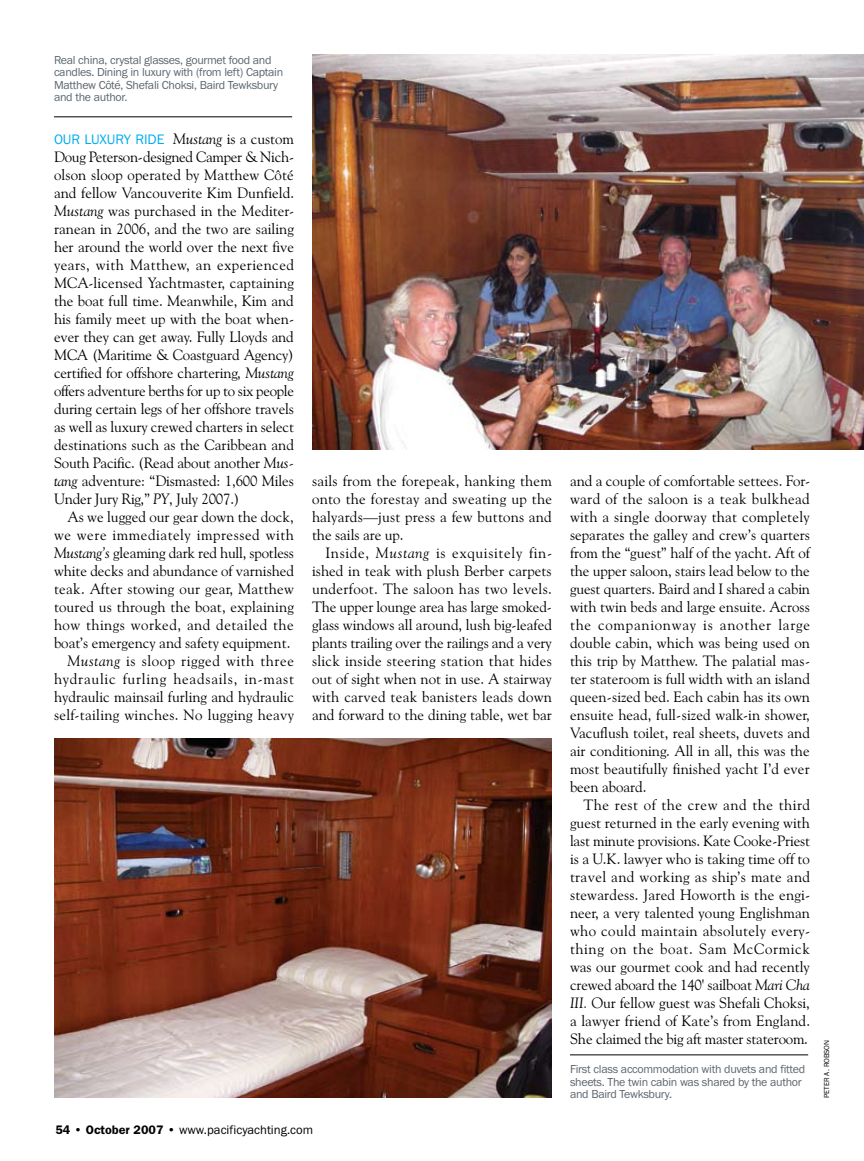
<style>
.page{position:relative;width:864px;height:1161px;background:#fff}
.page>*{position:absolute;margin:0;border:0;box-sizing:border-box;transform-origin:0 0}
.t1{font:15px/18px "Goudy Old Style BT";letter-spacing:.005em;color:#000;text-align:justify}
.t2{font:14.25px "Franklin Got URWT Boo";color:#00adef}
.t3{font:12.75px "Franklin Got URWT Boo";color:#000}
.t4{font:12px/12.3px "Franklin Got URWT Boo";letter-spacing:-.025em;color:#5b666e}
.t5{font:7.5px "Franklin Got URWT Boo";letter-spacing:-.005em;color:#000}
.s1{font-style:italic}
.s2{font-family:"Franklin Got URWT Dem"}
</style>
<div class="page">
<img style="left:312px;top:54px;width:552px;height:396px">
<img style="left:54px;top:738px;width:498px;height:360px">
<hr style="left:54px;top:117px;width:238px;height:1px;background:#000">
<hr style="left:570px;top:1055px;width:238px;height:1px;background:#000">
<p class="t4" style="left:54px;top:54px;width:231px">Real china, crystal glasses, gourmet food and candles. Dining in luxury with (from left) Captain Matthew Côté, Shefali Choksi, Baird Tewksbury and the author.</p>
<p class="t1" style="left:54px;top:130px;width:242px;text-indent:119px"><span class="s1">Mustang</span> is a custom Doug Peterson-designed Camper &amp; Nich&shy;olson sloop operated by Matthew Côté and fellow Vancouverite Kim Dunfield.<br><span class="s1">Mustang</span> was purchased in the Mediter&shy;ranean in 2006, and the two are sailing her around the world over the next five years, with Matthew, an experienced MCA-licensed Yachtmaster, captaining the boat full time. Meanwhile, Kim and his family meet up with the boat when&shy;ever they can get away. Fully Lloyds and MCA (Maritime &amp; Coastguard Agency) certified for offshore chartering, <span class="s1">Mustang </span>offers adventure berths for up to six people during certain legs of her offshore travels as well as luxury crewed charters in select destinations such as the Caribbean and South Pacific. (Read about another <span class="s1">Mus&shy;tang</span> adventure: “Dismasted: 1,600 Miles Under Jury Rig,” <span class="s1">PY</span>, July 2007.)</p>
<p class="t1" style="left:54px;top:508px;width:242px;text-align:right">As we lugged our gear down the dock, we were immediately impressed with <span class="s1">Mustang’s</span> gleaming dark red hull, spotless white decks and abundance of varnished teak. After stowing our gear, Matthew toured us through the boat, explaining how things worked, and detailed the boat’s emergency and safety equipment.<br><span class="s1">Mustang</span> is sloop rigged with three hydraulic furling headsails, in-mast hydraulic mainsail furling and hydraulic self-tailing winches. No lugging heavy</p>
<p class="t2" style="left:54px;top:131px;width:62px">OUR LUXURY</p>
<p class="t2" style="left:135px;top:131px;width:8px">RIDE</p>
<p class="t1" style="left:312px;top:472px;width:242px">sails from the forepeak, hanking them onto the forestay and sweating up the halyards—just press a few buttons and the sails are up.</p>
<p class="t1" style="left:312px;top:544px;width:242px;text-indent:14px">Inside, <span class="s1">Mustang</span> is exquisitely fin&shy;ished in teak with plush Berber carpets underfoot. The saloon has two levels.<br>The upper lounge area has large smoked&shy;glass windows all around, lush big-leafed plants trailing over the railings and a very slick inside steering station that hides out of sight when not in use. A stairway with carved teak banisters leads down and forward to the dining table, wet bar</p>
<p class="t3" style="left:56px;top:1123px;width:259px"><span class="s2">54 • October 2007 •</span> www.pacificyachting.com</p>
<p class="t1" style="left:570px;top:472px;width:242px">and a couple of comfortable settees. For&shy;ward of the saloon is a teak bulkhead with a single doorway that completely separates the galley and crew’s quarters from the “guest” half of the yacht. Aft of the upper saloon, stairs lead below to the guest quarters. Baird and I shared a cabin with twin beds and large ensuite. Across the companionway is another large double cabin, which was being used on this trip by Matthew. The palatial mas&shy;ter stateroom is full width with an island queen-sized bed. Each cabin has its own ensuite head, full-sized walk-in shower, Vacuflush toilet, real sheets, duvets and air conditioning. All in all, this was the most beautifully finished yacht I’d ever been aboard.</p>
<p class="t1" style="left:570px;top:796px;width:242px;text-indent:14px">The rest of the crew and the third guest returned in the early evening with last minute provisions. Kate Cooke-Priest is a U.K. lawyer who is taking time off to travel and working as ship’s mate and stewardess. Jared Howorth is the engi&shy;neer, a very talented young Englishman who could maintain absolutely every&shy;thing on the boat. Sam McCormick was our gourmet cook and had recently crewed aboard the 140' sailboat <span class="s1">Mari Cha III.</span> Our fellow guest was Shefali Choksi, a lawyer friend of Kate’s from England.<br>She claimed the big aft master stateroom.</p>
<p class="t4" style="left:570px;top:1063px;width:237px">First class accommodation with duvets and fitted sheets. The twin cabin was shared by the author and Baird Tewksbury.</p>
<p class="t5" style="left:822px;top:1098px;width:60px;rotate:-90deg">peter A. robson</p>
</div>
